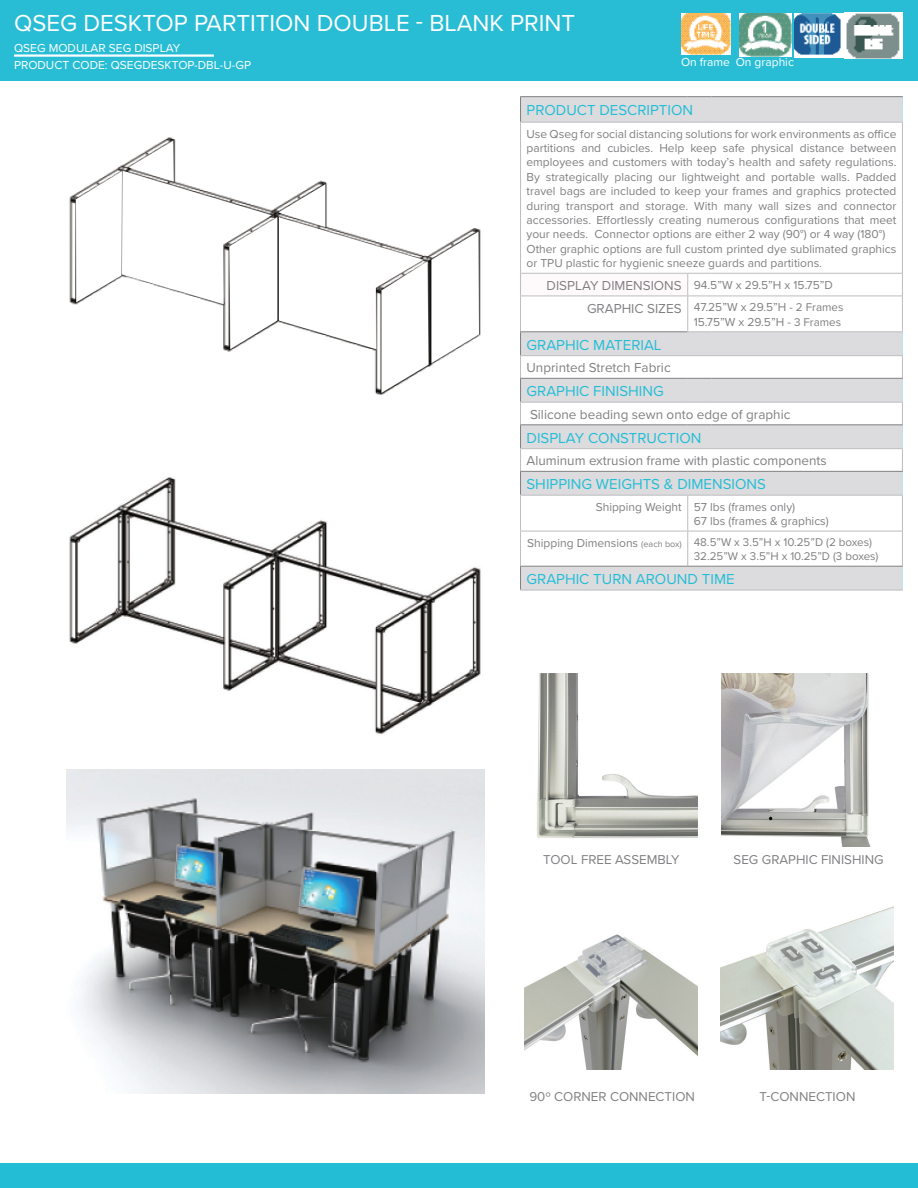
<style>
.page{position:relative;width:918px;height:1188px;background:#fff}
.page>*{position:absolute;margin:0;border:0;box-sizing:border-box;transform-origin:0 0}
.t1{font:24px "Proxima Nova";color:#fff}
.t2{font:15px "Proxima Nova";color:#23bdd6}
.t3{font:13.5px "Proxima Nova";color:#808083}
.t4{font:13.35px "Proxima Nova";color:#808083}
.t5{font:12px/14.4px "Proxima Nova";color:#808083}
.t6{font:12px "Proxima Nova";color:#fff}
.t7{font:11.7px/14px "Proxima Nova";color:#808083}
.s1{font-size:13.5px}
.s2{font-size:11.7px}
.s3{font-size:12px}
.s4{font-size:9px}
</style>
<div class="page">
<div style="left:0;top:0;width:918px;height:81px;background:#29bdd5"></div>
<hr style="left:14px;top:54px;width:200px;height:3px;background:#fff">
<div style="left:521px;top:97px;width:381px;height:493px;background:#dcdcde"></div>
<svg style="left:521px;top:123px;width:381px;height:443px"></svg>
<div style="left:521px;top:273px;width:167px;height:23px;background:#fefafc"></div>
<svg style="left:688px;top:274px;width:214px;height:292px"></svg>
<svg style="left:902px;top:97px;width:1px;height:25px"></svg>
<hr style="left:902px;top:123px;width:1px;height:150px;background:#bcbdc0">
<svg style="left:902px;top:332px;width:1px;height:163px"></svg>
<hr style="left:520px;top:123px;width:1px;height:150px;background:#bcbdc0">
<hr style="left:520px;top:273px;width:168px;height:1px;background:#bcbdc0">
<svg style="left:520px;top:274px;width:1px;height:22px"></svg>
<hr style="left:711px;top:273px;width:192px;height:1px;background:#bcbdc0">
<svg style="left:902px;top:274px;width:1px;height:22px"></svg>
<hr style="left:520px;top:296px;width:1px;height:35px;background:#bcbdc0">
<hr style="left:520px;top:296px;width:168px;height:1px;background:#bcbdc0">
<hr style="left:520px;top:496px;width:1px;height:35px;background:#bcbdc0">
<hr style="left:687px;top:496px;width:1px;height:35px;background:#bcbdc0">
<hr style="left:902px;top:496px;width:1px;height:35px;background:#bcbdc0">
<hr style="left:520px;top:531px;width:168px;height:1px;background:#bcbdc0">
<hr style="left:520px;top:531px;width:1px;height:35px;background:#bcbdc0">
<svg style="left:688px;top:531px;width:23px;height:1px"></svg>
<hr style="left:687px;top:531px;width:1px;height:35px;background:#bcbdc0">
<hr style="left:711px;top:531px;width:192px;height:1px;background:#bcbdc0">
<hr style="left:902px;top:531px;width:1px;height:35px;background:#bcbdc0">
<hr style="left:520px;top:378px;width:168px;height:1px;background:#808083">
<svg style="left:688px;top:378px;width:23px;height:1px"></svg>
<hr style="left:711px;top:378px;width:192px;height:1px;background:#808083">
<hr style="left:520px;top:402px;width:168px;height:1px;background:#bcbdc0">
<svg style="left:688px;top:402px;width:23px;height:1px"></svg>
<hr style="left:711px;top:402px;width:192px;height:1px;background:#bcbdc0">
<hr style="left:520px;top:331px;width:167px;height:1px;background:#808083">
<hr style="left:520px;top:355px;width:168px;height:1px;background:#bcbdc0">
<svg style="left:688px;top:355px;width:23px;height:1px"></svg>
<hr style="left:711px;top:355px;width:192px;height:1px;background:#bcbdc0">
<svg style="left:520px;top:97px;width:1px;height:25px"></svg>
<hr style="left:520px;top:96px;width:168px;height:1px;background:#808083">
<svg style="left:688px;top:96px;width:23px;height:1px"></svg>
<hr style="left:711px;top:96px;width:192px;height:1px;background:#808083">
<hr style="left:520px;top:122px;width:168px;height:1px;background:#bcbdc0">
<svg style="left:688px;top:122px;width:23px;height:1px"></svg>
<hr style="left:711px;top:122px;width:192px;height:1px;background:#bcbdc0">
<hr style="left:520px;top:424px;width:168px;height:1px;background:#808083">
<svg style="left:688px;top:424px;width:23px;height:1px"></svg>
<hr style="left:711px;top:424px;width:192px;height:1px;background:#808083">
<hr style="left:520px;top:448px;width:168px;height:1px;background:#bcbdc0">
<svg style="left:688px;top:448px;width:23px;height:1px"></svg>
<hr style="left:711px;top:448px;width:192px;height:1px;background:#bcbdc0">
<svg style="left:520px;top:332px;width:1px;height:163px"></svg>
<hr style="left:520px;top:471px;width:168px;height:1px;background:#808083">
<svg style="left:688px;top:471px;width:23px;height:1px"></svg>
<hr style="left:711px;top:471px;width:192px;height:1px;background:#808083">
<hr style="left:520px;top:495px;width:168px;height:1px;background:#bcbdc0">
<svg style="left:688px;top:495px;width:23px;height:1px"></svg>
<hr style="left:711px;top:495px;width:192px;height:1px;background:#bcbdc0">
<svg style="left:902px;top:567px;width:1px;height:23px"></svg>
<svg style="left:520px;top:567px;width:1px;height:23px"></svg>
<hr style="left:520px;top:566px;width:168px;height:1px;background:#808083">
<svg style="left:688px;top:566px;width:23px;height:1px"></svg>
<hr style="left:711px;top:566px;width:192px;height:1px;background:#808083">
<hr style="left:520px;top:590px;width:168px;height:1px;background:#bcbdc0">
<svg style="left:688px;top:590px;width:23px;height:1px"></svg>
<hr style="left:711px;top:590px;width:192px;height:1px;background:#bcbdc0">
<svg style="left:687px;top:273px;width:24px;height:24px"></svg>
<hr style="left:687px;top:296px;width:1px;height:35px;background:#bcbdc0">
<hr style="left:711px;top:296px;width:192px;height:1px;background:#bcbdc0">
<hr style="left:902px;top:296px;width:1px;height:35px;background:#bcbdc0">
<svg style="left:687px;top:331px;width:24px;height:1px"></svg>
<hr style="left:711px;top:331px;width:192px;height:1px;background:#bcbdc0">
<img style="left:682px;top:14px;width:49px;height:41px">
<img style="left:740px;top:14px;width:51px;height:42px">
<img style="left:795px;top:13px;width:107px;height:45px">
<div style="left:0;top:1164px;width:918px;height:24px;background:#23bdd6"></div>
<img style="left:537px;top:673px;width:161px;height:166px">
<img style="left:525px;top:934px;width:173px;height:136px">
<img style="left:722px;top:673px;width:148px;height:173px">
<img style="left:720px;top:906px;width:173px;height:163px">
<img style="left:69px;top:137px;width:412px;height:259px">
<img style="left:69px;top:477px;width:412px;height:258px">
<img style="left:67px;top:769px;width:417px;height:324px">
<h1 class="t1" style="left:14px;top:5px;width:563px">QSEG DESKTOP PARTITION DOUBLE - BLANK PRINT</h1>
<p class="t6" style="left:14px;top:56px;width:239px">PRODUCT CODE: QSEGDESKTOP-DBL-U-GP</p>
<p class="t6" style="left:14px;top:39px;width:168px">QSEG MODULAR SEG DISPLAY</p>
<p class="t6" style="left:681px;top:53px;width:114px">On frame On graphic</p>
<p class="t2" style="left:527px;top:98px;width:168px">PRODUCT DESCRIPTION</p>
<p class="t5" style="left:527px;top:126px;width:371px">Use Qseg for social distancing solutions for work environments as office partitions and cubicles. Help keep safe physical distance between employees and customers with today’s health and safety regulations.<br>By strategically placing our lightweight and portable walls. Padded travel bags are included to keep your frames and graphics protected during transport and storage. With many wall sizes and connector accessories. Effortlessly creating numerous configurations that meet your needs. Connector options are either 2 way (90°) or 4 way (180°)<br>Other graphic options are full custom printed dye sublimated graphics or TPU plastic for hygienic sneeze guards and partitions.</p>
<p class="t5" style="left:587px;top:273px;width:258px;line-height:22.6px;text-indent:-40px"><span class="s1">DISPLAY DIMENSIONS</span> 94.5”W x 29.5”H x 15.75”D<br><span class="s1">GRAPHIC SIZES</span> 47.25”W x 29.5”H <span class="s2">- 2 Frames</span></p>
<p class="t5" style="left:694px;top:314px;width:149px">15.75”W x 29.5”H - <span class="s2">3 Frames</span></p>
<p class="t2" style="left:527px;top:333px;width:137px">GRAPHIC MATERIAL</p>
<p class="t3" style="left:527px;top:358px;width:146px">Unprinted Stretch Fabric</p>
<p class="t2" style="left:527px;top:380px;width:139px">GRAPHIC FINISHING</p>
<p class="t3" style="left:530px;top:404px;width:262px">Silicone beading sewn onto edge of graphic</p>
<p class="t2" style="left:527px;top:426px;width:176px">DISPLAY CONSTRUCTION</p>
<p class="t3" style="left:527px;top:451px;width:302px">Aluminum extrusion frame with plastic components</p>
<p class="t2" style="left:527px;top:473px;width:241px">SHIPPING WEIGHTS &amp; DIMENSIONS</p>
<p class="t5" style="left:694px;top:499px;width:137px;text-indent:-98px">Shipping Weight 57 lbs (frames only)<br>67 lbs (frames &amp; graphics)</p>
<p class="t7" style="left:694px;top:535px;width:186px;text-indent:-166px"><span class="s3">Shipping Dimensions</span> <span class="s4">(each box)</span> 48.5”W x 3.5”H x 10.25”D (2 boxes)<br>32.25”W x 3.5”H x 10.25”D (3 boxes)</p>
<p class="t2" style="left:527px;top:568px;width:210px">GRAPHIC TURN AROUND TIME</p>
<p class="t4" style="left:543px;top:849px;width:138px">TOOL FREE ASSEMBLY</p>
<p class="t4" style="left:734px;top:849px;width:152px">SEG GRAPHIC FINISHING</p>
<p class="t4" style="left:529px;top:1087px;width:167px">90º CORNER CONNECTION</p>
<p class="t4" style="left:760px;top:1087px;width:97px">T-CONNECTION</p>
</div>
